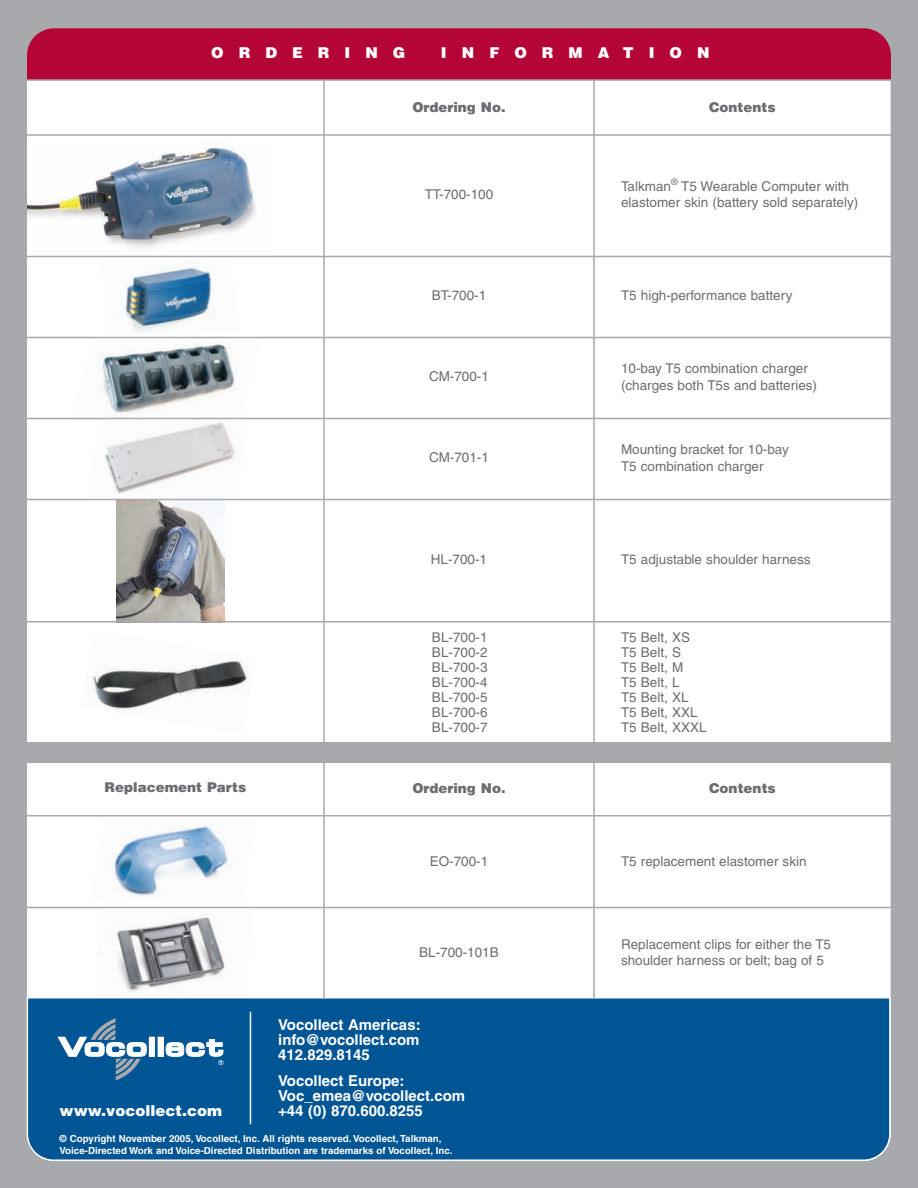
<style>
.page{position:relative;width:918px;height:1188px;background:#a8a9ad}
.page>*{position:absolute;margin:0;border:0;box-sizing:border-box;transform-origin:0 0}
.t1{font:700 15px/15px "Helvetica";color:#fff;text-align:justify}
.t2{font:900 15px "Helvetica";letter-spacing:1em;color:#fff}
.t3{font:900 15px "Helvetica";color:#fff}
.t4{font:13.5px/15px "Helvetica";color:#6c6d70}
.t5{font:900 13.5px "Helvetica";color:#6c6d70}
.t6{font:700 9.75px/11.7px "Helvetica";color:#fff}
</style>
<div class="page">
<div style="left:27px;top:29px;width:864px;height:1132px;background:#fff;border-radius:27px"></div>
<div style="left:28px;top:998px;width:862px;height:136px;background:#005595"></div>
<svg style="left:27px;top:1134px;width:864px;height:27px;background:#11609b"></svg>
<div style="left:149px;top:1037px;width:5px;height:19px;background:#fff"></div>
<div style="left:158px;top:1037px;width:5px;height:19px;background:#fff"></div>
<svg style="left:165px;top:1039px;width:58px;height:26px"></svg>
<svg style="left:58px;top:1018px;width:89px;height:62px;background:#3b7aa9"></svg>
<hr style="left:250px;top:1012px;width:1px;height:112px;background:#fff">
<div style="left:27px;top:55px;width:864px;height:25px;background:#b50536"></div>
<div style="left:27px;top:28px;width:864px;height:27px;background:#b50536"></div>
<hr style="left:15px;top:134px;width:896px;height:2px;background:#a8a9ad">
<hr style="left:20px;top:907px;width:876px;height:1px;background:#a8a9ad">
<hr style="left:18px;top:815px;width:898px;height:1px;background:#a8a9ad">
<hr style="left:323px;top:80px;width:2px;height:919px;background:#a8a9ad">
<hr style="left:593px;top:80px;width:2px;height:919px;background:#a8a9ad">
<img style="left:116px;top:500px;width:108px;height:121px">
<img style="left:27px;top:147px;width:229px;height:101px">
<img style="left:91px;top:660px;width:157px;height:51px">
<img style="left:72px;top:344px;width:189px;height:74px">
<img style="left:124px;top:263px;width:91px;height:69px">
<hr style="left:16px;top:621px;width:888px;height:1px;background:#a8a9ad">
<hr style="left:11px;top:337px;width:881px;height:1px;background:#a8a9ad">
<hr style="left:20px;top:256px;width:877px;height:1px;background:#a8a9ad">
<div style="left:23px;top:743px;width:876px;height:20px;background:#a8a9ad"></div>
<img style="left:109px;top:826px;width:119px;height:70px">
<img style="left:88px;top:419px;width:160px;height:80px">
<hr style="left:20px;top:418px;width:874px;height:1px;background:#a8a9ad">
<hr style="left:16px;top:499px;width:880px;height:1px;background:#a8a9ad">
<img style="left:96px;top:917px;width:129px;height:75px">
<p class="t2" style="left:211px;top:47px;width:196px">ORDERING</p>
<p class="t2" style="left:441px;top:47px;width:270px">INFORMATION</p>
<p class="t5" style="left:105px;top:783px;width:143px">Replacement Parts</p>
<p class="t5" style="left:412px;top:102px;width:95px">Ordering No.</p>
<p class="t4" style="left:425px;top:188px;width:70px">TT-700-100</p>
<p class="t4" style="left:432px;top:289px;width:56px">BT-700-1</p>
<p class="t4" style="left:429px;top:370px;width:61px">CM-700-1</p>
<p class="t4" style="left:429px;top:451px;width:61px">CM-701-1</p>
<p class="t4" style="left:431px;top:553px;width:58px">HL-700-1</p>
<p class="t4" style="left:432px;top:631px;width:57px;text-align:justify">BL-700-1<br>BL-700-2<br>BL-700-3<br>BL-700-4<br>BL-700-5<br>BL-700-6<br>BL-700-7</p>
<p class="t5" style="left:709px;top:102px;width:68px">Contents</p>
<p class="t4" style="left:621px;top:179px;width:239px;line-height:16.2px">Talkman<sup>®</sup> T5 Wearable Computer with elastomer skin (battery sold separately)</p>
<p class="t4" style="left:621px;top:289px;width:173px">T5 high-performance battery</p>
<p class="t4" style="left:621px;top:362px;width:198px;line-height:16.2px">10-bay T5 combination charger (charges both T5s and batteries)</p>
<p class="t4" style="left:621px;top:443px;width:169px;line-height:16.2px">Mounting bracket for 10-bay<br>T5 combination charger</p>
<p class="t4" style="left:621px;top:553px;width:191px">T5 adjustable shoulder harness</p>
<p class="t4" style="left:621px;top:631px;width:87px">T5 Belt, XS<br>T5 Belt, S<br>T5 Belt, M<br>T5 Belt, L<br>T5 Belt, XL<br>T5 Belt, XXL<br>T5 Belt, XXXL</p>
<p class="t5" style="left:412px;top:784px;width:95px">Ordering No.</p>
<p class="t5" style="left:709px;top:784px;width:68px">Contents</p>
<p class="t4" style="left:430px;top:855px;width:60px">EO-700-1</p>
<p class="t4" style="left:419px;top:946px;width:81px">BL-700-101B</p>
<p class="t4" style="left:621px;top:855px;width:187px">T5 replacement elastomer skin</p>
<p class="t4" style="left:621px;top:938px;width:212px;line-height:16.2px">Replacement clips for either the T5 shoulder harness or belt; bag of 5</p>
<p class="t1" style="left:278px;top:1018px;width:144px">Vocollect Americas: info@vocollect.com 412.829.8145</p>
<p class="t1" style="left:278px;top:1074px;width:189px;text-align:left">Vocollect Europe:<br>Voc_emea@vocollect.com +44 (0) 870.600.8255</p>
<p class="t6" style="left:60px;top:1133px;width:394px">© Copyright November 2005, Vocollect, Inc. All rights reserved. Vocollect, Talkman,<br>Voice-Directed Work and Voice-Directed Distribution are trademarks of Vocollect, Inc.</p>
<p class="t3" style="left:60px;top:1105px;width:164px">www.vocollect.com</p>
</div>
